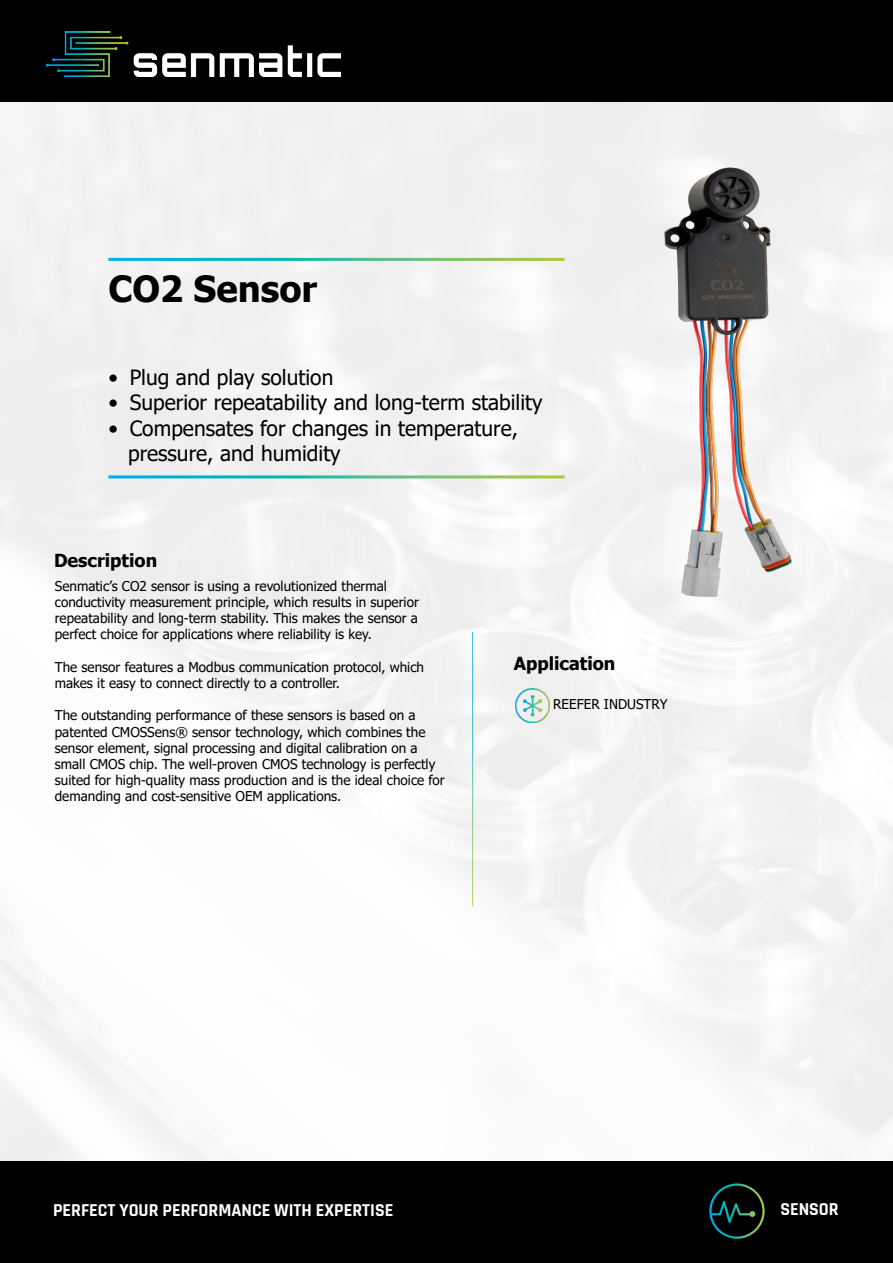
<style>
.page{position:relative;width:893px;height:1263px;background:#fff}
.page>*{position:absolute;margin:0;border:0;box-sizing:border-box;transform-origin:0 0}
.t1{font:700 36px "Tahoma";color:#000}
.t2{font:21px/25.2px "Tahoma";color:#000}
.t3{font:700 18px "Rajdhani";color:#fff}
.t4{font:700 18px "Tahoma";color:#000}
.t5{font:13.5px/16.2px "Tahoma";color:#000}
</style>
<div class="page">
<img style="left:0;top:102px;width:893px;height:1059px">
<img style="left:515px;top:689px;width:34px;height:34px">
<img style="left:625px;top:151px;width:206px;height:451px">
<hr style="left:472px;top:632px;width:1px;height:274px;background:#fff">
<div style="left:0;top:0;width:893px;height:102px;background:#000"></div>
<img style="left:47px;top:32px;width:293px;height:44px">
<hr style="left:108px;top:258px;width:457px;height:3px;background:#fff">
<hr style="left:108px;top:475px;width:457px;height:3px;background:#fff">
<div style="left:0;top:1161px;width:893px;height:102px;background:#000"></div>
<svg style="left:709px;top:1183px;width:56px;height:56px"></svg>
<p class="t1" style="left:108px;top:264px;width:210px">CO2 Sensor</p>
<p class="t2" style="left:108px;top:366px;width:226px">• Plug and play solution</p>
<p class="t2" style="left:108px;top:391px;width:436px">• Superior repeatability and long-term stability</p>
<p class="t2" style="left:128px;top:417px;width:391px;text-indent:-20px">• Compensates for changes in temperature, pressure, and humidity</p>
<p class="t4" style="left:54px;top:548px;width:105px">Description</p>
<p class="t5" style="left:55px;top:578px;width:366px">Senmatic’s CO2 sensor is using a revolutionized thermal conductivity measurement principle, which results in superior repeatability and long-term stability. This makes the sensor a perfect choice for applications where reliability is key.</p>
<p class="t5" style="left:55px;top:659px;width:371px">The sensor features a Modbus communication protocol, which makes it easy to connect directly to a controller.</p>
<p class="t5" style="left:55px;top:708px;width:391px">The outstanding performance of these sensors is based on a patented CMOSSens® sensor technology, which combines the sensor element, signal processing and digital calibration on a small CMOS chip. The well-proven CMOS technology is perfectly suited for high-quality mass production and is the ideal choice for demanding and cost-sensitive OEM applications.</p>
<p class="t4" style="left:514px;top:650px;width:103px">Application</p>
<p class="t5" style="left:553px;top:697px;width:116px">REEFER INDUSTRY</p>
<p class="t3" style="left:53px;top:1200px;width:342px">PERFECT YOUR PERFORMANCE WITH EXPERTISE</p>
<p class="t3" style="left:780px;top:1198px;width:60px">SENSOR</p>
</div>
